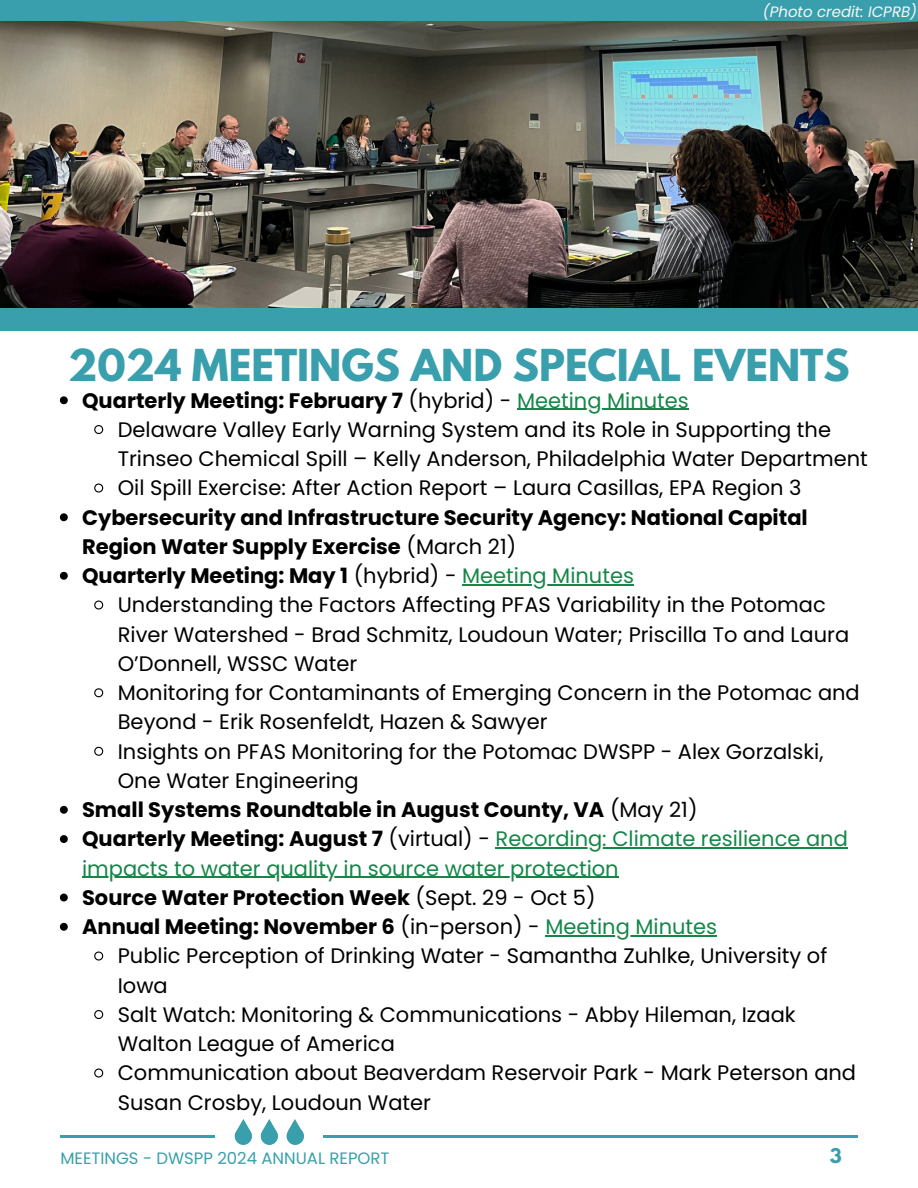
<style>
.page{position:relative;width:918px;height:1188px;background:#fff}
.page>*{position:absolute;margin:0;border:0;box-sizing:border-box;transform-origin:0 0}
.t1{font:700 39px "League Spartan";color:#399fad}
.t2{font:21px/29.2px "Poppins";color:#000}
.t3{font:700 21px/29.2px "Poppins";color:#000}
.t4{font:21px/29.2px "Poppins";color:#168648}
.t5{font:700 18px "League Spartan";color:#399fad}
.t6{font:16.5px "Poppins";color:#399fad}
.t7{font:italic 15px "Poppins";color:#f9f7f7}
.s1{font-weight:400}
.s2{font-weight:400;color:#168648}
.s3{font-weight:700;color:#000}
.s4{color:#000}
</style>
<div class="page">
<svg style="left:60px;top:396px;width:8px;height:8px"></svg>
<hr style="left:517px;top:409px;width:172px;height:1px;background:#168648">
<svg style="left:94px;top:425px;width:10px;height:9px"></svg>
<svg style="left:94px;top:483px;width:10px;height:10px"></svg>
<svg style="left:60px;top:513px;width:8px;height:8px"></svg>
<svg style="left:60px;top:572px;width:8px;height:8px"></svg>
<hr style="left:462px;top:584px;width:172px;height:1px;background:#168648">
<svg style="left:94px;top:600px;width:10px;height:10px"></svg>
<svg style="left:94px;top:688px;width:10px;height:10px"></svg>
<svg style="left:94px;top:746px;width:10px;height:10px"></svg>
<svg style="left:60px;top:806px;width:8px;height:8px"></svg>
<svg style="left:60px;top:835px;width:8px;height:8px"></svg>
<hr style="left:496px;top:847px;width:352px;height:2px;background:#168648">
<hr style="left:82px;top:877px;width:537px;height:1px;background:#168648">
<svg style="left:60px;top:894px;width:8px;height:7px"></svg>
<svg style="left:60px;top:923px;width:8px;height:8px"></svg>
<hr style="left:545px;top:935px;width:172px;height:1px;background:#168648">
<svg style="left:94px;top:951px;width:10px;height:10px"></svg>
<svg style="left:94px;top:1010px;width:10px;height:9px"></svg>
<svg style="left:94px;top:1068px;width:10px;height:10px"></svg>
<div style="left:0;top:0;width:918px;height:330px;background:#399fad"></div>
<img style="left:0;top:21px;width:917px;height:287px">
<hr style="left:60px;top:1135px;width:154px;height:3px;background:#399fad">
<hr style="left:323px;top:1135px;width:535px;height:3px;background:#399fad">
<svg style="left:235px;top:1119px;width:17px;height:26px"></svg>
<svg style="left:261px;top:1119px;width:17px;height:26px"></svg>
<svg style="left:287px;top:1119px;width:17px;height:26px"></svg>
<p class="t7" style="left:763px;top:1px;width:156px">(Photo credit: ICPRB)</p>
<p class="t1" style="left:68px;top:346px;width:783px">2024 MEETINGS AND SPECIAL EVENTS</p>
<h1 class="t3" style="left:82px;top:386px;width:608px">Quarterly Meeting: February 7 <span class="s1">(hybrid) -</span> <span class="s2">Meeting Minutes</span></h1>
<p class="t2" style="left:118px;top:415px;width:752px">Delaware Valley Early Warning System and its Role in Supporting the<br>Trinseo Chemical Spill – Kelly Anderson, Philadelphia Water Department</p>
<p class="t2" style="left:118px;top:473px;width:685px">Oil Spill Exercise: After Action Report – Laura Casillas, EPA Region 3</p>
<p class="t3" style="left:82px;top:503px;width:727px">Cybersecurity and Infrastructure Security Agency: National Capital<br>Region Water Supply Exercise <span class="s1">(March 21)</span></p>
<p class="t3" style="left:82px;top:561px;width:553px">Quarterly Meeting: May 1 <span class="s1">(hybrid) -</span> <span class="s2">Meeting Minutes</span></p>
<p class="t2" style="left:118px;top:590px;width:733px">Understanding the Factors Affecting PFAS Variability in the Potomac<br>River Watershed - Brad Schmitz, Loudoun Water; Priscilla To and Laura<br>O’Donnell, WSSC Water</p>
<p class="t2" style="left:118px;top:678px;width:744px">Monitoring for Contaminants of Emerging Concern in the Potomac and<br>Beyond - Erik Rosenfeldt, Hazen &amp; Sawyer</p>
<p class="t2" style="left:118px;top:737px;width:707px">Insights on PFAS Monitoring for the Potomac DWSPP - Alex Gorzalski,<br>One Water Engineering</p>
<p class="t3" style="left:82px;top:795px;width:617px">Small Systems Roundtable in August County, VA <span class="s1">(May 21)</span></p>
<p class="t4" style="left:82px;top:824px;width:767px"><span class="s3">Quarterly Meeting: August 7</span> <span class="s4">(virtual) -</span> Recording: Climate resilience and</p>
<p class="t4" style="left:82px;top:854px;width:637px">impacts to water quality in source water protection<br><span class="s3">Source Water Protection Week</span> <span class="s4">(Sept. 29 - Oct 5)<br></span><span class="s3">Annual Meeting: November 6</span> <span class="s4">(in-person) -</span> Meeting Minutes</p>
<p class="t2" style="left:118px;top:941px;width:711px">Public Perception of Drinking Water - Samantha Zuhlke, University of<br>Iowa</p>
<p class="t2" style="left:118px;top:1000px;width:679px">Salt Watch: Monitoring &amp; Communications - Abby Hileman, Izaak<br>Walton League of America</p>
<p class="t2" style="left:118px;top:1058px;width:740px">Communication about Beaverdam Reservoir Park - Mark Peterson and<br>Susan Crosby, Loudoun Water</p>
<p class="t6" style="left:60px;top:1147px;width:331px">MEETINGS - DWSPP 2024 ANNUAL REPORT</p>
<p class="t5" style="left:830px;top:1147px;width:13px">3</p>
</div>
